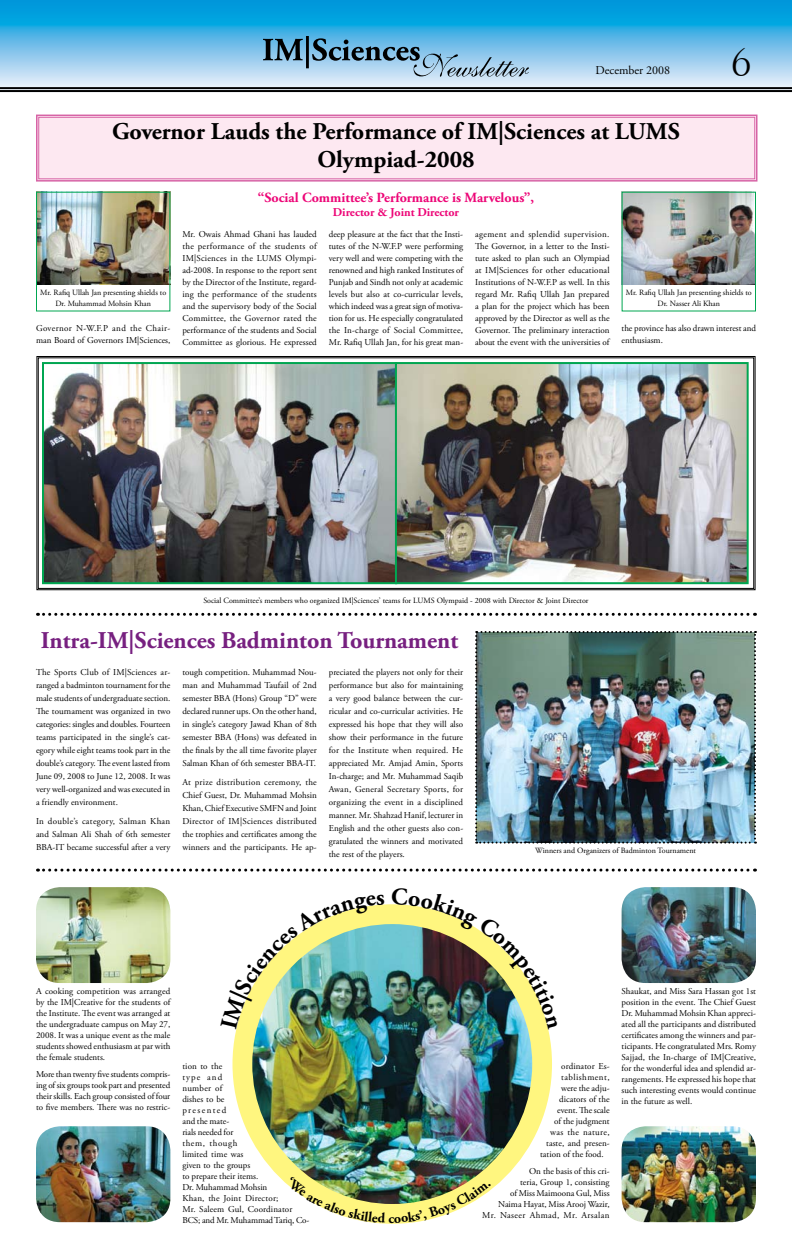
<style>
.page{position:relative;width:792px;height:1260px;background:#fff}
.page>*{position:absolute;margin:0;border:0;box-sizing:border-box;transform-origin:0 0}
.t1{font:36px "Bernhard Modern BT";color:#000}
.t2{font:700 24px/28.8px "Adobe Garamond Pro";color:#000;text-align:center}
.t3{font:700 24px "Adobe Garamond Pro";color:#772080}
.t4{font:700 14px "Adobe Garamond Pro";color:#ed0677}
.t5{font:700 14px "Adobe Garamond Pro";color:#000}
.t6{font:700 12px "Adobe Garamond Pro";color:#ed0677}
.t7{font:12px "Adobe Garamond Pro";color:#000}
.t8{font:9px/13px "Adobe Garamond Pro";color:#000;text-align:justify}
.t9{font:9px "Adobe Garamond Pro";letter-spacing:.04em;color:#000}
.t10{font:9px "Adobe Garamond Pro";letter-spacing:.05em;color:#000}
.t11{font:8px/11px "Adobe Garamond Pro";color:#000;text-align:center}
</style>
<div class="page">
<svg style="left:36px;top:114px;width:722px;height:68px;background:#fae0ec"></svg>
<div style="left:38px;top:117px;width:717px;height:62px;border:1px solid #d764a6"></div>
<img style="left:624px;top:194px;width:130px;height:90px">
<img style="left:38px;top:194px;width:130px;height:91px">
<img style="left:36px;top:356px;width:720px;height:235px">
<div style="left:38px;top:358px;width:716px;height:231px;border:1px solid #000"></div>
<svg style="left:38px;top:613px;width:717px;height:3px"></svg>
<svg style="left:38px;top:869px;width:717px;height:3px"></svg>
<div style="left:36px;top:192px;width:134px;height:120px;border:1px solid #00a651"></div>
<div style="left:622px;top:192px;width:134px;height:120px;border:1px solid #00a651"></div>
<img style="left:475px;top:631px;width:281px;height:213px">
<div style="left:233px;top:904px;width:319px;height:320px;background:#fff67f;border-radius:50%"></div>
<img style="left:252px;top:924px;width:280px;height:280px;border-radius:140px">
<img style="left:36px;top:887px;width:134px;height:96px">
<img style="left:36px;top:1126px;width:134px;height:96px">
<img style="left:622px;top:887px;width:134px;height:96px">
<img style="left:622px;top:1126px;width:134px;height:96px">
<svg style="left:0;top:0;width:792px;height:90px;background:#5dbbe7"></svg>
<hr style="left:0;top:87px;width:792px;height:2px;background:#000">
<hr style="left:0;top:90px;width:792px;height:2px;background:#000">
<svg style="left:263px;top:36px;width:266px;height:41px;background:#7cabc9"></svg>
<img style="left:236px;top:904px;width:149px;height:126px">
<img style="left:392px;top:904px;width:156px;height:125px">
<img style="left:288px;top:1176px;width:98px;height:47px">
<img style="left:394px;top:1182px;width:97px;height:41px">
<h3 class="t7" style="left:596px;top:63px;width:76px">December 2008</h3>
<h2 class="t2" style="left:112px;top:117px;width:569px">Governor Lauds the Performance of IM|Sciences at LUMS<br>Olympiad-2008</h2>
<h1 class="t1" style="left:732px;top:39px;width:21px">6</h1>
<h3 class="t4" style="left:258px;top:189px;width:278px">“Social Committee’s Performance is Marvelous”,</h3>
<h3 class="t6" style="left:333px;top:205px;width:128px">Director &amp; Joint Director</h3>
<p class="t8" style="left:182px;top:228px;width:136px;line-height:12px">Mr. Owais Ahmad Ghani has lauded the performance of the students of IM|Sciences in the LUMS Olympi&shy;ad-2008. In response to the report sent by the Director of the Institute, regard&shy;ing the performance of the students and the supervisory body of the Social Committee, the Governor rated the performance of the students and Social Committee as glorious. He expressed</p>
<p class="t8" style="left:329px;top:228px;width:136px;line-height:12px">deep pleasure at the fact that the Insti&shy;tutes of the N-W.F.P were performing very well and were competing with the renowned and high ranked Institutes of Punjab and Sindh not only at academic levels but also at co-curricular levels, which indeed was a great sign of motiva&shy;tion for us. He especially congratulated the In-charge of Social Committee, Mr. Rafiq Ullah Jan, for his great man-</p>
<p class="t8" style="left:475px;top:228px;width:136px;line-height:12px">agement and splendid supervision.<br>The Governor, in a letter to the Insti&shy;tute asked to plan such an Olympiad at IM|Sciences for other educational Institutions of N-W.F.P as well. In this regard Mr. Rafiq Ullah Jan prepared a plan for the project which has been approved by the Director as well as the Governor. The preliminary interaction about the event with the universities of</p>
<p class="t11" style="left:40px;top:288px;width:128px">Mr. Rafiq Ullah Jan presenting shields to<br>Dr. Muhammad Mohsin Khan</p>
<p class="t11" style="left:626px;top:288px;width:128px">Mr. Rafiq Ullah Jan presenting shields to<br>Dr. Nasser Ali Khan</p>
<p class="t8" style="left:36px;top:323px;width:136px;line-height:12px">Governor N-W.F.P and the Chair&shy;man Board of Governors IM|Sciences,</p>
<p class="t8" style="left:622px;top:323px;width:136px;line-height:12px">the province has also drawn interest and enthusiasm.</p>
<p class="t11" style="left:203px;top:596px;width:387px">Social Committee’s members who organized IM|Sciences’ teams for LUMS Olympaid - 2008 with Director &amp; Joint Director</p>
<h2 class="t3" style="left:41px;top:627px;width:419px">Intra-IM|Sciences Badminton Tournament</h2>
<p class="t8" style="left:182px;top:666px;width:136px">tough competition. Muhammad Nou&shy;man and Muhammad Taufail of 2nd semester BBA (Hons) Group “D” were declared runner ups. On the other hand, in single’s category Jawad Khan of 8th semester BBA (Hons) was defeated in the finals by the all time favorite player Salman Khan of 6th semester BBA-IT.</p>
<p class="t8" style="left:182px;top:776px;width:136px">At prize distribution ceremony, the Chief Guest, Dr. Muhammad Mohsin Khan, Chief Executive SMFN and Joint Director of IM|Sciences distributed the trophies and certificates among the winners and the participants. He ap-</p>
<p class="t8" style="left:36px;top:666px;width:136px">The Sports Club of IM|Sciences ar&shy;ranged a badminton tournament for the male students of undergraduate section.<br>The tournament was organized in two categories: singles and doubles. Fourteen teams participated in the single’s cat&shy;egory while eight teams took part in the double’s category. The event lasted from June 09, 2008 to June 12, 2008. It was very well-organized and was executed in a friendly environment.</p>
<p class="t8" style="left:36px;top:815px;width:136px">In double’s category, Salman Khan and Salman Ali Shah of 6th semester BBA-IT became successful after a very</p>
<p class="t8" style="left:329px;top:666px;width:136px">preciated the players not only for their performance but also for maintaining a very good balance between the cur&shy;ricular and co-curricular activities. He expressed his hope that they will also show their performance in the future for the Institute when required. He appreciated Mr. Amjad Amin, Sports In-charge; and Mr. Muhammad Saqib Awan, General Secretary Sports, for organizing the event in a disciplined manner. Mr. Shahzad Hanif, lecturer in English and the other guests also con&shy;gratulated the winners and motivated the rest of the players.</p>
<p class="t11" style="left:535px;top:845px;width:162px">Winners and Organizers of Badminton Tournament</p>
<p class="t8" style="left:36px;top:986px;width:136px;line-height:11px">A cooking competition was arranged by the IM|Creative for the students of the Institute. The event was arranged at the undergraduate campus on May 27, 2008. It was a unique event as the male students showed enthusiasm at par with the female students.</p>
<p class="t8" style="left:36px;top:1069px;width:136px;line-height:11px">More than twenty five students compris&shy;ing of six groups took part and presented their skills. Each group consisted of four to five members. There was no restric-</p>
<p class="t8" style="left:182px;top:1061px;width:128px;line-height:11px;text-align:left">tion to the<br>type and<br>number of<br>dishes to be<br>presented<br>and the mate-<br>rials needed for<br>them, though<br>limited time was<br>given to the groups<br>to prepare their items.<br>Dr. Muhammad Mohsin<br>Khan, the Joint Director;<br>Mr. Saleem Gul, Coordinator<br>BCS; and Mr. Muhammad Tariq, Co-</p>
<p class="t8" style="left:561px;top:1060px;width:50px">ordinator Es-</p>
<p class="t10" style="left:561px;top:1072px;width:50px">tablishment,</p>
<p class="t8" style="left:561px;top:1082px;width:50px">were the adju-</p>
<p class="t8" style="left:559px;top:1093px;width:52px">dicators of the</p>
<p class="t8" style="left:557px;top:1104px;width:54px">event. The scale</p>
<p class="t8" style="left:554px;top:1115px;width:57px">of the judgment</p>
<p class="t9" style="left:550px;top:1127px;width:61px">was the nature,</p>
<p class="t8" style="left:546px;top:1137px;width:65px">taste, and presen-</p>
<p class="t8" style="left:540px;top:1148px;width:65px">tation of the food.</p>
<p class="t8" style="left:482px;top:1166px;width:129px;line-height:11px;text-align:right">On the basis of this cri-<br>teria, Group 1, consisting<br>of Miss Maimoona Gul, Miss<br>Naima Hayat, Miss Arooj Wazir,<br>Mr. Naseer Ahmad, Mr. Arsalan</p>
<h3 class="t5" style="left:388px;top:1210px;width:7px">c</h3>
<p class="t8" style="left:622px;top:986px;width:136px;line-height:11px">Shaukat, and Miss Sara Hassan got 1st position in the event. The Chief Guest Dr. Muhammad Mohsin Khan appreci&shy;ated all the participants and distributed certificates among the winners and par&shy;ticipants. He congratulated Mrs. Romy Sajjad, the In-charge of IM|Creative, for the wonderful idea and splendid ar&shy;rangements. He expressed his hope that such interesting events would continue in the future as well.</p>
</div>
